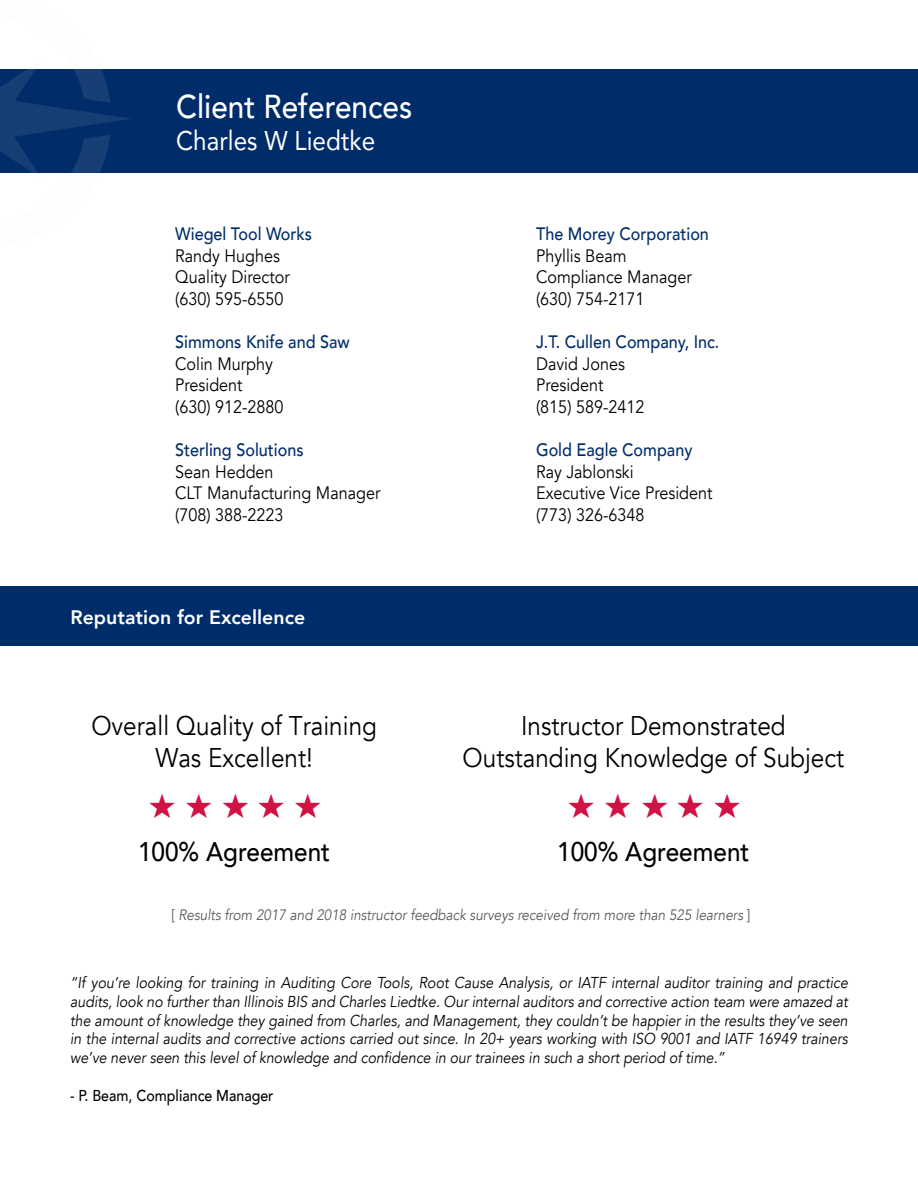
<style>
.page{position:relative;width:918px;height:1188px;background:#fff}
.page>*{position:absolute;margin:0;border:0;box-sizing:border-box;transform-origin:0 0}
.t1{font:34.5px "Segoe UI Symbol";color:#d11242}
.t2{font:500 33px "Avenir";color:#fff;scale:.9 1}
.t3{font:27px/32.4px "Avenir";color:#000;text-align:center;scale:.9 1}
.t4{font:500 27px "Avenir";color:#000;scale:.9 1}
.t5{font:27px "Avenir";color:#fff;scale:.9 1}
.t6{font:800 19.5px "Avenir";color:#fff}
.t7{font:18px "Avenir";color:#000;scale:.9 1}
.t8{font:500 18px "Avenir";color:#002d6a;scale:.9 1}
.t9{font:italic 15.75px/18.9px "Avenir";color:#000;text-align:justify;scale:.9 1}
.t10{font:500 15.75px "Avenir";color:#000;scale:.9 1}
.t11{font:italic 15px "Avenir";color:#58595b;scale:.9 1}
.s1{font-style:normal}
</style>
<div class="page">
<div style="left:0;top:587px;width:918px;height:59px;background:#002d6a"></div>
<div style="left:0;top:69px;width:918px;height:103px;background:#002d6a"></div>
<svg style="left:0;top:69px;width:132px;height:104px"></svg>
<p class="t2" style="left:176px;top:78px;width:264px">Client References</p>
<p class="t5" style="left:176px;top:119px;width:223px">Charles W Liedtke</p>
<p class="t8" style="left:175px;top:218px;width:154px">Wiegel Tool Works</p>
<p class="t7" style="left:175px;top:245px;width:118px">Randy Hughes</p>
<p class="t7" style="left:175px;top:266px;width:129px">Quality Director</p>
<p class="t7" style="left:175px;top:288px;width:122px">(630) 595-6550</p>
<p class="t8" style="left:175px;top:326px;width:196px">Simmons Knife and Saw</p>
<p class="t7" style="left:175px;top:353px;width:110px">Colin Murphy</p>
<p class="t7" style="left:175px;top:374px;width:76px">President</p>
<p class="t7" style="left:175px;top:396px;width:122px">(630) 912-2880</p>
<p class="t8" style="left:175px;top:434px;width:144px">Sterling Solutions</p>
<p class="t7" style="left:175px;top:461px;width:111px">Sean Hedden</p>
<p class="t7" style="left:175px;top:482px;width:230px">CLT Manufacturing Manager</p>
<p class="t7" style="left:175px;top:504px;width:122px">(708) 388-2223</p>
<p class="t6" style="left:70px;top:602px;width:236px">Reputation for Excellence</p>
<p class="t8" style="left:536px;top:218px;width:194px">The Morey Corporation</p>
<p class="t7" style="left:536px;top:245px;width:102px">Phyllis Beam</p>
<p class="t7" style="left:536px;top:266px;width:175px">Compliance Manager</p>
<p class="t7" style="left:536px;top:288px;width:122px">(630) 754-2171</p>
<p class="t8" style="left:536px;top:326px;width:205px">J.T. Cullen Company, Inc.</p>
<p class="t7" style="left:536px;top:353px;width:100px">David Jones</p>
<p class="t7" style="left:536px;top:374px;width:76px">President</p>
<p class="t7" style="left:536px;top:396px;width:122px">(815) 589-2412</p>
<p class="t8" style="left:536px;top:434px;width:175px">Gold Eagle Company</p>
<p class="t7" style="left:536px;top:461px;width:110px">Ray Jablonski</p>
<p class="t7" style="left:536px;top:482px;width:198px">Executive Vice President</p>
<p class="t7" style="left:536px;top:504px;width:122px">(773) 326-6348</p>
<p class="t3" style="left:91px;top:710px;width:319px">Overall Quality of Training<br>Was Excellent!</p>
<p class="t3" style="left:463px;top:710px;width:426px">Instructor Demonstrated<br>Outstanding Knowledge of Subject</p>
<h1 class="t1" style="left:148px;top:786px;width:176px">★★★★★</h1>
<p class="t4" style="left:138px;top:829px;width:215px">100% Agreement</p>
<h1 class="t1" style="left:567px;top:786px;width:176px">★★★★★</h1>
<p class="t4" style="left:557px;top:829px;width:215px">100% Agreement</p>
<p class="t11" style="left:171px;top:906px;width:645px"><span class="s1">[</span> Results from 2017 and 2018 instructor feedback surveys received from more than 525 learners <span class="s1">]</span></p>
<p class="t9" style="left:70px;top:973px;width:866px">“If you’re looking for training in Auditing Core Tools, Root Cause Analysis, or IATF internal auditor training and practice audits, look no further than Illinois BIS and Charles Liedtke. Our internal auditors and corrective action team were amazed at the amount of knowledge they gained from Charles, and Management, they couldn’t be happier in the results they’ve seen in the internal audits and corrective actions carried out since. In 20+ years working with ISO 9001 and IATF 16949 trainers we’ve never seen this level of knowledge and confidence in our trainees in such a short period of time.”</p>
<p class="t10" style="left:70px;top:1082px;width:227px">- P. Beam, Compliance Manager</p>
</div>
